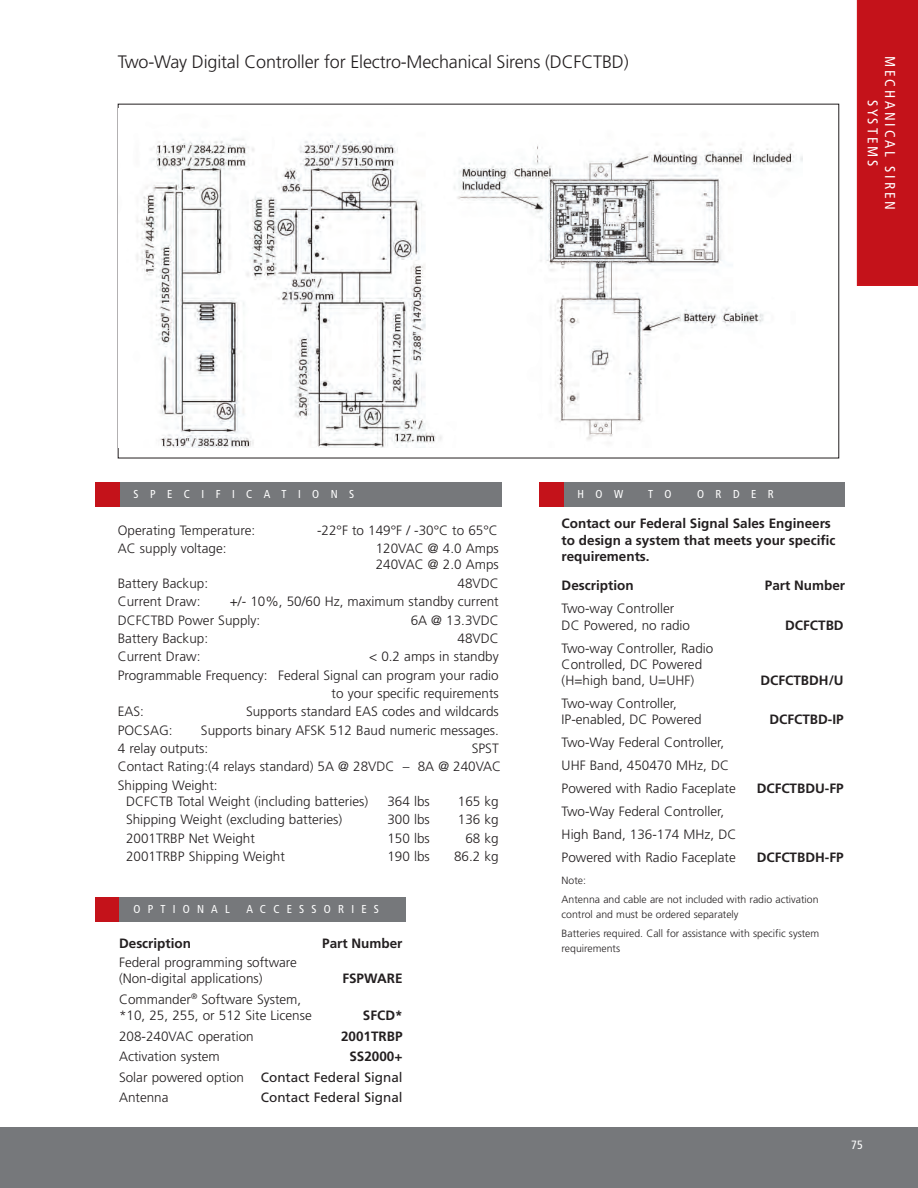
<style>
.page{position:relative;width:918px;height:1188px;background:#fff}
.page>*{position:absolute;margin:0;border:0;box-sizing:border-box;transform-origin:0 0}
.t1{font:300 18px "Frutiger LT Std";letter-spacing:-.01em;color:#231f20}
.t2{font:condensed 14.25px/17.1px "Frutiger LT Std";letter-spacing:.2em;color:#fff;text-align:center}
.t3{font:300 13.5px/16.2px "Frutiger LT Std";color:#231f20}
.t4{font:700 13.5px/16.2px "Frutiger LT Std";color:#231f20}
.t5{font:13.5px "Frutiger LT Std";color:#231f20}
.t6{font:condensed 12px "Frutiger LT Std";color:#fff}
.t7{font:condensed 11.55px "Frutiger LT Std";letter-spacing:.63em;color:#fff}
.t8{font:condensed 11.55px "Frutiger LT Std";letter-spacing:1em;color:#fff}
.t9{font:condensed 11.55px "Frutiger LT Std";letter-spacing:.975em;color:#fff}
.t10{font:300 10.5px/19.4px "Frutiger LT Std";color:#231f20}
.s1{font-weight:700}
.s2{font-weight:400}
</style>
<div class="page">
<div style="left:0;top:1127px;width:918px;height:61px;background:#76787b"></div>
<div style="left:857px;top:0;width:61px;height:286px;background:#c4121a"></div>
<div style="left:95px;top:482px;width:25px;height:25px;background:#c4121a"></div>
<div style="left:120px;top:482px;width:382px;height:25px;background:#76787b"></div>
<div style="left:539px;top:482px;width:25px;height:25px;background:#c4121a"></div>
<div style="left:564px;top:482px;width:281px;height:25px;background:#76787b"></div>
<div style="left:95px;top:897px;width:25px;height:25px;background:#c4121a"></div>
<div style="left:120px;top:897px;width:286px;height:25px;background:#76787b"></div>
<img style="left:136px;top:138px;width:666px;height:309px">
<h1 class="t1" style="left:118px;top:51px;width:512px">Two-Way Digital Controller for Electro-Mechanical Sirens (DCFCTBD)</h1>
<p class="t2" style="left:898px;top:56px;width:156px;rotate:90deg">MECHANICAL SIREN<br>SYSTEMS</p>
<p class="t8" style="left:133px;top:488px;width:222px">SPECIFICATIONS</p>
<p class="t3" style="left:118px;top:522px;width:139px">Operating Temperature:</p>
<p class="t3" style="left:317px;top:522px;width:182px">-22°F to 149°F / -30°C to 65°C</p>
<p class="t3" style="left:118px;top:541px;width:110px">AC supply voltage:</p>
<p class="t3" style="left:376px;top:541px;width:124px">120VAC @ 4.0 Amps<br>240VAC @ 2.0 Amps</p>
<p class="t3" style="left:118px;top:575px;width:92px">Battery Backup:</p>
<p class="t3" style="left:458px;top:575px;width:43px">48VDC</p>
<p class="t3" style="left:118px;top:594px;width:84px">Current Draw:</p>
<p class="t3" style="left:118px;top:593px;width:383px;line-height:18.3px;text-indent:112px">+/- 10%, 50/60 Hz, maximum standby current<br>DCFCTBD Power Supply:</p>
<p class="t3" style="left:411px;top:612px;width:90px">6A @ 13.3VDC</p>
<p class="t3" style="left:118px;top:630px;width:92px">Battery Backup:</p>
<p class="t3" style="left:458px;top:630px;width:43px">48VDC</p>
<p class="t3" style="left:118px;top:649px;width:84px">Current Draw:</p>
<p class="t3" style="left:369px;top:649px;width:131px">&lt; 0.2 amps in standby</p>
<p class="t3" style="left:118px;top:667px;width:383px">Programmable Frequency: Federal Signal can program your radio</p>
<p class="t3" style="left:332px;top:685px;width:169px">to your specific requirements</p>
<p class="t3" style="left:118px;top:704px;width:28px">EAS:</p>
<p class="t3" style="left:246px;top:704px;width:254px">Supports standard EAS codes and wildcards</p>
<p class="t3" style="left:118px;top:722px;width:56px">POCSAG:</p>
<p class="t3" style="left:118px;top:721px;width:383px;line-height:18.3px;text-indent:83px">Supports binary AFSK 512 Baud numeric messages.<br>4 relay outputs:</p>
<p class="t3" style="left:118px;top:739px;width:385px;line-height:18.3px;text-indent:354px">SPST<br>Contact Rating: (4 relays standard) 5A @ 28VDC – 8A @ 240VAC<br>Shipping Weight:</p>
<p class="t3" style="left:126px;top:793px;width:244px">DCFCTB Total Weight (including batteries)</p>
<p class="t3" style="left:387px;top:793px;width:44px">364 lbs</p>
<p class="t3" style="left:458px;top:793px;width:42px">165 kg</p>
<p class="t3" style="left:126px;top:812px;width:218px">Shipping Weight (excluding batteries)</p>
<p class="t3" style="left:387px;top:812px;width:44px">300 lbs</p>
<p class="t3" style="left:458px;top:812px;width:42px">136 kg</p>
<p class="t3" style="left:126px;top:830px;width:130px">2001TRBP Net Weight</p>
<p class="t3" style="left:387px;top:830px;width:44px">150 lbs</p>
<p class="t3" style="left:465px;top:830px;width:35px">68 kg</p>
<p class="t3" style="left:126px;top:849px;width:160px">2001TRBP Shipping Weight</p>
<p class="t3" style="left:387px;top:849px;width:44px">190 lbs</p>
<p class="t3" style="left:454px;top:849px;width:46px">86.2 kg</p>
<p class="t7" style="left:133px;top:902px;width:98px">OPTIONAL</p>
<p class="t7" style="left:246px;top:902px;width:134px">ACCESSORIES</p>
<p class="t4" style="left:119px;top:935px;width:73px">Description</p>
<p class="t4" style="left:322px;top:935px;width:82px">Part Number</p>
<p class="t3" style="left:119px;top:955px;width:179px">Federal programming software (Non-digital applications)</p>
<p class="t4" style="left:342px;top:970px;width:62px">FSPWARE</p>
<p class="t3" style="left:119px;top:991px;width:194px">Commander<sup>®</sup> Software System, *10, 25, 255, or 512 Site License</p>
<p class="t4" style="left:363px;top:1007px;width:41px">SFCD*</p>
<p class="t3" style="left:119px;top:1028px;width:136px">208-240VAC operation</p>
<p class="t4" style="left:341px;top:1028px;width:63px">2001TRBP</p>
<p class="t3" style="left:119px;top:1048px;width:102px">Activation system</p>
<p class="t3" style="left:119px;top:1046px;width:285px;line-height:20.5px;text-align:justify;text-indent:230px"><span class="s1">SS2000+ </span>Solar powered option <span class="s2">Contact Federal Signal </span>Antenna</p>
<p class="t5" style="left:261px;top:1089px;width:143px">Contact Federal Signal</p>
<p class="t9" style="left:578px;top:488px;width:47px">HOW</p>
<p class="t9" style="left:648px;top:488px;width:25px">T O</p>
<p class="t9" style="left:697px;top:488px;width:78px">ORDER</p>
<p class="t4" style="left:562px;top:516px;width:275px">Contact our Federal Signal Sales Engineers to design a system that meets your specific requirements.</p>
<p class="t4" style="left:562px;top:578px;width:73px">Description</p>
<p class="t4" style="left:765px;top:578px;width:82px">Part Number</p>
<p class="t3" style="left:562px;top:601px;width:130px">Two-way Controller<br>DC Powered, no radio</p>
<p class="t4" style="left:785px;top:617px;width:60px">DCFCTBD</p>
<p class="t3" style="left:562px;top:640px;width:153px">Two-way Controller, Radio<br>Controlled, DC Powered (H=high band, U=UHF)</p>
<p class="t3" style="left:562px;top:695px;width:142px">Two-way Controller,<br>IP-enabled, DC Powered</p>
<p class="t3" style="left:562px;top:731px;width:176px;line-height:23px">Two-Way Federal Controller,<br>UHF Band, 450470 MHz, DC<br>Powered with Radio Faceplate</p>
<p class="t4" style="left:760px;top:672px;width:85px">DCFCTBDH/U</p>
<p class="t4" style="left:769px;top:711px;width:76px">DCFCTBD-IP</p>
<p class="t4" style="left:757px;top:780px;width:88px">DCFCTBDU-FP</p>
<p class="t3" style="left:562px;top:800px;width:176px;line-height:23px">Two-Way Federal Controller,<br>High Band, 136-174 MHz, DC<br>Powered with Radio Faceplate</p>
<p class="t4" style="left:757px;top:849px;width:88px">DCFCTBDH-FP</p>
<p class="t10" style="left:562px;top:870px;width:258px">Note:<br>Antenna and cable are not included with radio activation</p>
<p class="t10" style="left:562px;top:905px;width:259px">control and must be ordered separately<br>Batteries required. Call for assistance with specific system</p>
<p class="t10" style="left:562px;top:939px;width:60px">requirements</p>
<p class="t6" style="left:851px;top:1137px;width:14px">75</p>
</div>
